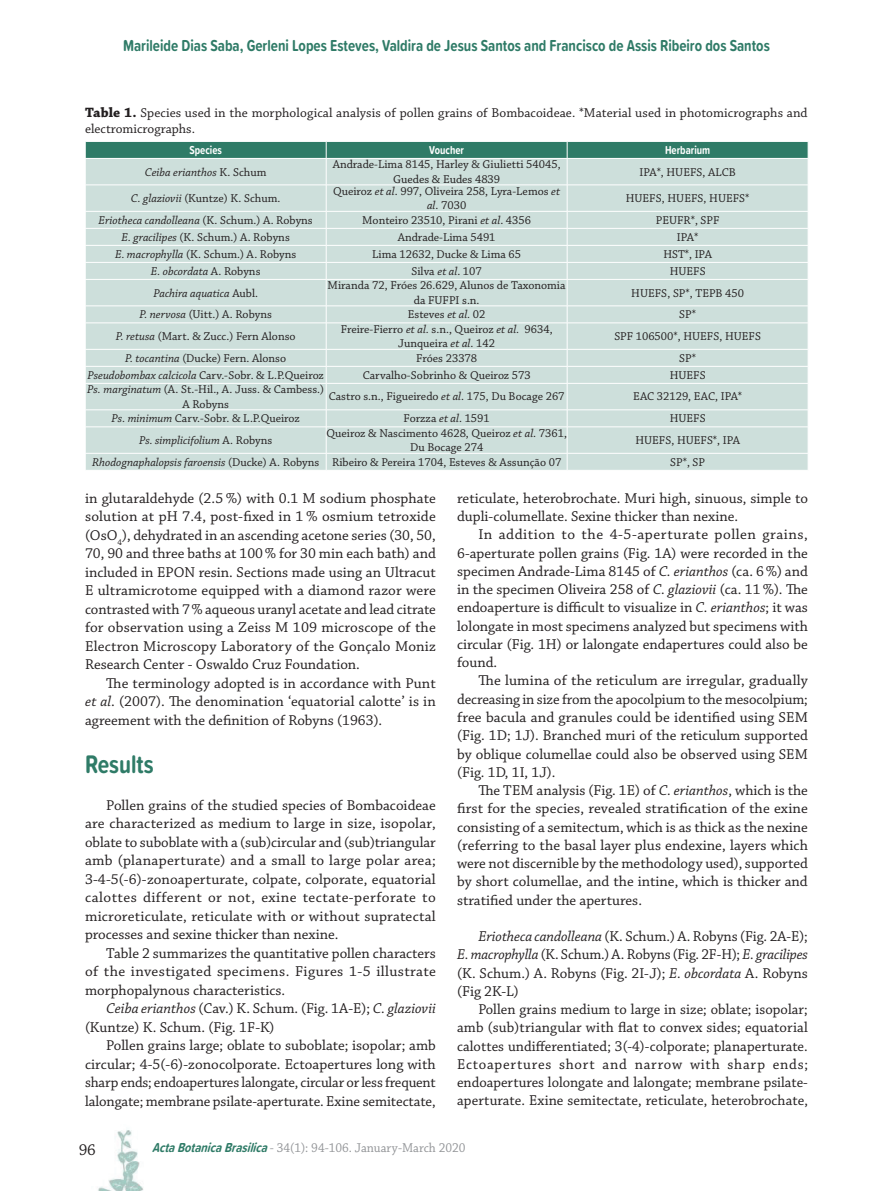
<style>
.page{position:relative;width:893px;height:1191px;background:#fff}
.page>*{position:absolute;margin:0;border:0;box-sizing:border-box;transform-origin:0 0}
.t1{font:700 26.4px "Proxima Soft Cond";color:#2f7b67;scale:.91 1}
.t2{font:700 16.5px "Proxima Soft Cond";color:#2f7b67;scale:.91 1}
.t3{font:16.5px "Chaparral Pro";color:#231f20}
.t4{font:15px/18.3px "Chaparral Pro";color:#231f20;text-align:justify}
.t5{font:13.5px/16.2px "Chaparral Pro";letter-spacing:.005em;color:#231f20}
.t6{font:13.5px "Chaparral Pro";color:#939598;scale:.95 1}
.t7{font:12px/14.4px "Chaparral Pro";color:#231f20;text-align:center}
.t8{font:italic 12px "Chaparral Pro";color:#231f20}
.t9{font:700 12px "Proxima Soft Cond";color:#fff;scale:.9 1}
.s1{font-weight:700;font-size:14.25px}
.s2{font-style:normal}
.s3{font-style:italic}
.s4{font-family:"Proxima Soft Cond";font-weight:700;font-style:italic;color:#2f7b67}
</style>
<div class="page">
<img style="left:98px;top:1130px;width:45px;height:61px">
<svg style="left:85px;top:141px;width:724px;height:329px;background:#c7dbd7"></svg>
<p class="t2" style="left:123px;top:33px;width:712px">Marileide Dias Saba, Gerleni Lopes Esteves, Valdira de Jesus Santos and Francisco de Assis Ribeiro dos Santos</p>
<p class="t5" style="left:85px;top:105px;width:724px"><span class="s1">Table 1.</span> Species used in the morphological analysis of pollen grains of Bombacoideae. *Material used in photomicrographs and electromicrographs.</p>
<p class="t9" style="left:189px;top:141px;width:38px">Species</p>
<p class="t9" style="left:429px;top:141px;width:40px">Voucher</p>
<p class="t9" style="left:665px;top:141px;width:52px">Herbarium</p>
<p class="t8" style="left:145px;top:165px;width:123px">Ceiba erianthos <span class="s2">K. Schum</span></p>
<p class="t7" style="left:333px;top:158px;width:229px">Andrade-Lima 8145, Harley &amp; Giulietti 54045,<br>Guedes &amp; Eudes 4839</p>
<p class="t7" style="left:639px;top:165px;width:98px">IPA*, HUEFS, ALCB</p>
<p class="t7" style="left:131px;top:191px;width:151px"><span class="s3">C. glaziovii</span> (Kuntze) K. Schum.</p>
<p class="t7" style="left:333px;top:184px;width:229px">Queiroz <span class="s3">et al</span>. 997, Oliveira 258, Lyra-Lemos <span class="s3">et al</span>. 7030</p>
<p class="t7" style="left:626px;top:191px;width:125px">HUEFS, HUEFS, HUEFS*</p>
<p class="t8" style="left:99px;top:213px;width:216px">Eriotheca candolleana <span class="s2">(K. Schum.) A. Robyns</span></p>
<p class="t7" style="left:362px;top:213px;width:170px">Monteiro 23510, Pirani <span class="s3">et al</span>. 4356</p>
<p class="t7" style="left:656px;top:213px;width:65px">PEUFR*, SPF</p>
<p class="t7" style="left:122px;top:230px;width:170px"><span class="s3">E. gracilipes</span> (K. Schum.) A. Robyns</p>
<p class="t7" style="left:398px;top:230px;width:99px">Andrade-Lima 5491</p>
<p class="t7" style="left:677px;top:230px;width:23px">IPA*</p>
<p class="t7" style="left:115px;top:247px;width:183px"><span class="s3">E. macrophylla</span> (K. Schum.) A. Robyns</p>
<p class="t7" style="left:372px;top:247px;width:150px">Lima 12632, Ducke &amp; Lima 65</p>
<p class="t7" style="left:663px;top:247px;width:50px">HST*, IPA</p>
<p class="t8" style="left:151px;top:264px;width:111px">E. obcordata <span class="s2">A. Robyns</span></p>
<p class="t7" style="left:411px;top:264px;width:72px">Silva <span class="s3">et al</span>. 107</p>
<p class="t7" style="left:670px;top:264px;width:37px">HUEFS</p>
<p class="t8" style="left:153px;top:286px;width:106px">Pachira aquatica <span class="s2">Aubl.</span></p>
<p class="t7" style="left:328px;top:279px;width:240px">Miranda 72, Fróes 26.629, Alunos de Taxonomia da FUFPI s.n.</p>
<p class="t7" style="left:631px;top:286px;width:114px">HUEFS, SP*, TEPB 450</p>
<p class="t7" style="left:140px;top:308px;width:134px"><span class="s3">P. nervosa</span> (Uitt.) A. Robyns</p>
<p class="t7" style="left:408px;top:308px;width:79px">Esteves <span class="s3">et al.</span> 02</p>
<p class="t7" style="left:679px;top:308px;width:18px">SP*</p>
<p class="t7" style="left:116px;top:329px;width:181px"><span class="s3">P. retusa</span> (Mart. &amp; Zucc.) Fern Alonso</p>
<p class="t7" style="left:341px;top:322px;width:214px">Freire-Fierro <span class="s3">et al.</span> s.n., Queiroz <span class="s3">et al.</span> 9634,<br>Junqueira <span class="s3">et al</span>. 142</p>
<p class="t7" style="left:614px;top:329px;width:148px">SPF 106500*, HUEFS, HUEFS</p>
<p class="t7" style="left:125px;top:351px;width:162px"><span class="s3">P. tocantina</span> (Ducke) Fern. Alonso</p>
<p class="t7" style="left:416px;top:351px;width:63px">Fróes 23378</p>
<p class="t7" style="left:679px;top:351px;width:18px">SP*</p>
<p class="t7" style="left:87px;top:368px;width:238px"><span class="s3">Pseudobombax calcicola</span> Carv.-Sobr. &amp; L.P.Queiroz</p>
<p class="t7" style="left:363px;top:368px;width:169px">Carvalho-Sobrinho &amp; Queiroz 573</p>
<p class="t7" style="left:670px;top:368px;width:37px">HUEFS</p>
<p class="t7" style="left:87px;top:383px;width:238px"><span class="s3">Ps. marginatum</span> (A. St.-Hil., A. Juss. &amp; Cambess.)<br>A Robyns</p>
<p class="t7" style="left:329px;top:390px;width:237px">Castro s.n., Figueiredo <span class="s3">et al</span>. 175, Du Bocage 267</p>
<p class="t7" style="left:633px;top:390px;width:111px">EAC 32129, EAC, IPA*</p>
<p class="t7" style="left:112px;top:412px;width:190px"><span class="s3">Ps. minimum</span> Carv.-Sobr. &amp; L.P.Queiroz</p>
<p class="t7" style="left:404px;top:412px;width:88px">Forzza <span class="s3">et al</span>. 1591</p>
<p class="t7" style="left:670px;top:412px;width:37px">HUEFS</p>
<p class="t8" style="left:139px;top:433px;width:135px">Ps. simplicifolium <span class="s2">A. Robyns</span></p>
<p class="t7" style="left:326px;top:426px;width:242px">Queiroz &amp; Nascimento 4628, Queiroz <span class="s3">et al</span>. 7361,<br>Du Bocage 274</p>
<p class="t7" style="left:635px;top:433px;width:106px">HUEFS, HUEFS*, IPA</p>
<p class="t7" style="left:92px;top:455px;width:471px"><span class="s3">Rhodognaphalopsis faroensis</span> (Ducke) A. Robyns Ribeiro &amp; Pereira 1704, Esteves &amp; Assunção 07</p>
<p class="t7" style="left:670px;top:455px;width:36px">SP*, SP</p>
<p class="t4" style="left:85px;top:489px;width:352px">in glutaraldehyde (2.5 %) with 0.1 M sodium phosphate solution at pH 7.4, post-fixed in 1 % osmium tetroxide (OsO<sub>4</sub>), dehydrated in an ascending acetone series (30, 50, 70, 90 and three baths at 100% for 30 min each bath) and included in EPON resin. Sections made using an Ultracut E ultramicrotome equipped with a diamond razor were contrasted with 7% aqueous uranyl acetate and lead citrate for observation using a Zeiss M 109 microscope of the Electron Microscopy Laboratory of the Gonçalo Moniz Research Center - Oswaldo Cruz Foundation.</p>
<p class="t4" style="left:85px;top:674px;width:352px;text-indent:21px">The terminology adopted is in accordance with Punt <span class="s3">et al</span>. (2007). The denomination ‘equatorial calotte’ is in agreement with the definition of Robyns (1963).</p>
<h1 class="t1" style="left:85px;top:744px;width:77px">Results</h1>
<p class="t4" style="left:85px;top:796px;width:352px;text-indent:21px">Pollen grains of the studied species of Bombacoideae are characterized as medium to large in size, isopolar, oblate to suboblate with a (sub)circular and (sub)triangular amb (planaperturate) and a small to large polar area; 3-4-5(-6)-zonoaperturate, colpate, colporate, equatorial calottes different or not, exine tectate-perforate to microreticulate, reticulate with or without supratectal processes and sexine thicker than nexine.</p>
<p class="t4" style="left:85px;top:944px;width:352px;text-indent:21px">Table 2 summarizes the quantitative pollen characters of the investigated specimens. Figures 1-5 illustrate morphopalynous characteristics.</p>
<p class="t4" style="left:85px;top:1000px;width:352px;text-indent:21px"><span class="s3">Ceiba erianthos</span> (Cav.) K. Schum. (Fig. 1A-E); <span class="s3">C. glaziovii </span>(Kuntze) K. Schum. (Fig. 1F-K)</p>
<p class="t4" style="left:85px;top:1037px;width:352px;text-indent:21px">Pollen grains large; oblate to suboblate; isopolar; amb circular; 4-5(-6)-zonocolporate. Ectoapertures long with sharp ends; endoapertures lalongate, circular or less frequent lalongate; membrane psilate-aperturate. Exine semitectate,</p>
<p class="t4" style="left:457px;top:489px;width:352px">reticulate, heterobrochate. Muri high, sinuous, simple to dupli-columellate. Sexine thicker than nexine.</p>
<p class="t4" style="left:457px;top:526px;width:352px;text-indent:21px">In addition to the 4-5-aperturate pollen grains, 6-aperturate pollen grains (Fig. 1A) were recorded in the specimen Andrade-Lima 8145 of <span class="s3">C. erianthos</span> (ca. 6%) and in the specimen Oliveira 258 of <span class="s3">C. glaziovii</span> (ca. 11%). The endoaperture is difficult to visualize in <span class="s3">C. erianthos</span>; it was lolongate in most specimens analyzed but specimens with circular (Fig. 1H) or lalongate endapertures could also be found.</p>
<p class="t4" style="left:457px;top:672px;width:352px;text-indent:21px">The lumina of the reticulum are irregular, gradually decreasing in size from the apocolpium to the mesocolpium; free bacula and granules could be identified using SEM (Fig. 1D; 1J). Branched muri of the reticulum supported by oblique columellae could also be observed using SEM (Fig. 1D, 1I, 1J).</p>
<p class="t4" style="left:457px;top:781px;width:352px;text-indent:21px">The TEM analysis (Fig. 1E) of <span class="s3">C. erianthos</span>, which is the first for the species, revealed stratification of the exine consisting of a semitectum, which is as thick as the nexine (referring to the basal layer plus endexine, layers which were not discernible by the methodology used), supported by short columellae, and the intine, which is thicker and stratified under the apertures.</p>
<p class="t4" style="left:457px;top:927px;width:352px;text-indent:21px"><span class="s3">Eriotheca candolleana</span> (K. Schum.) A. Robyns (Fig. 2A-E); <span class="s3">E. macrophylla</span> (K. Schum.) A. Robyns (Fig. 2F-H); <span class="s3">E. gracilipes </span>(K. Schum.) A. Robyns (Fig. 2I-J); <span class="s3">E. obcordata</span> A. Robyns (Fig 2K-L)</p>
<p class="t4" style="left:457px;top:1000px;width:352px;text-indent:21px">Pollen grains medium to large in size; oblate; isopolar; amb (sub)triangular with flat to convex sides; equatorial calottes undifferentiated; 3(-4)-colporate; planaperturate.<br>Ectoapertures short and narrow with sharp ends; endoapertures lolongate and lalongate; membrane psilate&shy;aperturate. Exine semitectate, reticulate, heterobrochate,</p>
<p class="t3" style="left:79px;top:1141px;width:19px">96</p>
<p class="t6" style="left:152px;top:1140px;width:332px"><span class="s4">ActaBotanicaBrasilica</span>- 34(1): 94-106. January-March 2020</p>
</div>
